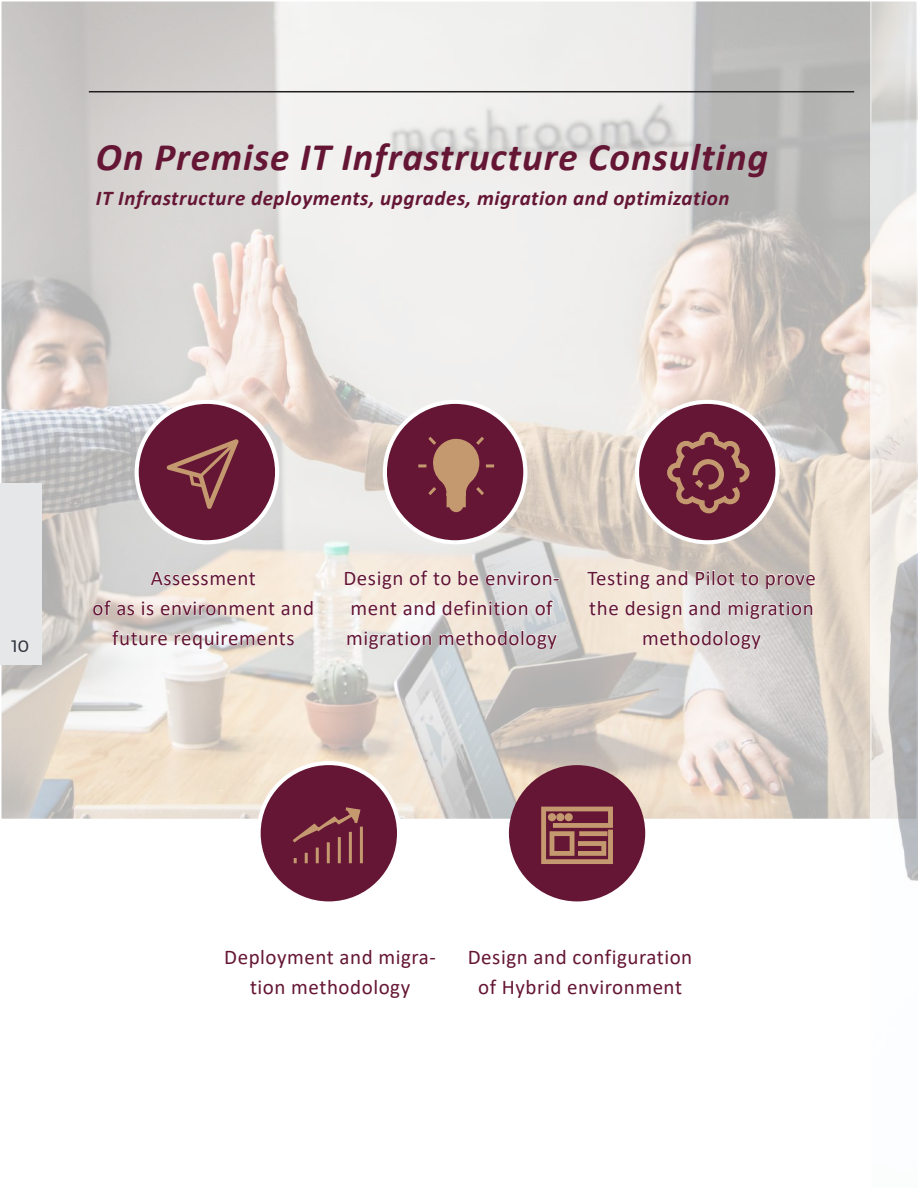
<style>
.page{position:relative;width:918px;height:1188px;background:#fff}
.page>*{position:absolute;margin:0;border:0;box-sizing:border-box;transform-origin:0 0}
.t1{font:italic 700 39px "Calibri";letter-spacing:.025em;color:#651634}
.t2{font:21px/30px "Calibri";letter-spacing:.025em;color:#651634;text-align:center}
.t3{font:italic 700 21px "Calibri";letter-spacing:.025em;color:#651634}
.t4{font:16.5px "Montserrat";color:#2d323b}
</style>
<div class="page">
<svg style="left:505px;top:761px;width:144px;height:145px"></svg>
<img style="left:3px;top:3px;width:867px;height:814px">
<div style="left:257px;top:761px;width:144px;height:145px;background:#fff;border-radius:50%"></div>
<svg style="left:635px;top:400px;width:145px;height:144px"></svg>
<svg style="left:383px;top:400px;width:144px;height:144px"></svg>
<svg style="left:135px;top:400px;width:144px;height:144px"></svg>
<div style="left:139px;top:404px;width:136px;height:136px;background:#651634;border-radius:50%"></div>
<svg style="left:150px;top:571px;width:106px;height:15px"></svg>
<svg style="left:93px;top:600px;width:42px;height:16px"></svg>
<svg style="left:142px;top:600px;width:12px;height:16px"></svg>
<svg style="left:161px;top:600px;width:114px;height:16px"></svg>
<svg style="left:281px;top:600px;width:32px;height:16px"></svg>
<svg style="left:112px;top:630px;width:56px;height:16px"></svg>
<svg style="left:174px;top:630px;width:120px;height:19px"></svg>
<div style="left:387px;top:404px;width:136px;height:136px;background:#651634;border-radius:50%"></div>
<svg style="left:345px;top:570px;width:58px;height:19px"></svg>
<svg style="left:409px;top:570px;width:42px;height:16px"></svg>
<svg style="left:458px;top:570px;width:21px;height:16px"></svg>
<svg style="left:485px;top:570px;width:75px;height:16px"></svg>
<svg style="left:351px;top:602px;width:46px;height:14px"></svg>
<svg style="left:403px;top:600px;width:32px;height:16px"></svg>
<svg style="left:442px;top:600px;width:86px;height:16px"></svg>
<svg style="left:535px;top:600px;width:19px;height:16px"></svg>
<svg style="left:347px;top:630px;width:85px;height:19px"></svg>
<svg style="left:439px;top:630px;width:119px;height:19px"></svg>
<div style="left:639px;top:404px;width:136px;height:136px;background:#651634;border-radius:50%"></div>
<svg style="left:587px;top:570px;width:63px;height:19px"></svg>
<svg style="left:656px;top:570px;width:32px;height:16px"></svg>
<svg style="left:696px;top:570px;width:39px;height:16px"></svg>
<svg style="left:741px;top:572px;width:18px;height:14px"></svg>
<svg style="left:766px;top:574px;width:50px;height:15px"></svg>
<svg style="left:589px;top:600px;width:30px;height:16px"></svg>
<svg style="left:625px;top:600px;width:57px;height:19px"></svg>
<svg style="left:689px;top:600px;width:32px;height:16px"></svg>
<svg style="left:728px;top:600px;width:85px;height:19px"></svg>
<svg style="left:643px;top:630px;width:118px;height:19px"></svg>
<svg style="left:166px;top:439px;width:73px;height:70px"></svg>
<svg style="left:418px;top:437px;width:77px;height:76px"></svg>
<svg style="left:667px;top:431px;width:83px;height:83px"></svg>
<div style="left:261px;top:765px;width:136px;height:136px;background:#651634;border-radius:50%"></div>
<div style="left:509px;top:765px;width:136px;height:136px;background:#651634;border-radius:50%"></div>
<svg style="left:541px;top:806px;width:72px;height:58px"></svg>
<svg style="left:579px;top:831px;width:29px;height:5px"></svg>
<svg style="left:292px;top:807px;width:71px;height:57px"></svg>
<svg style="left:870px;top:1px;width:48px;height:880px"></svg>
<div style="left:0;top:483px;width:42px;height:182px;background:#e6e7e9"></div>
<hr style="left:89px;top:91px;width:765px;height:1px;background:#201d1e">
<h1 class="t1" style="left:96px;top:130px;width:674px">On Premise IT Infrastructure Consulting</h1>
<p class="t3" style="left:96px;top:183px;width:635px">IT Infrastructure deployments, upgrades, migration and optimization</p>
<p class="t4" style="left:11px;top:633px;width:19px">10</p>
<p class="t2" style="left:93px;top:562px;width:223px">Assessment<br>of as is environment and future requirements</p>
<p class="t2" style="left:344px;top:562px;width:218px;text-align:left">Design of to be environ&shy;ment and definition of migration methodology</p>
<p class="t2" style="left:587px;top:562px;width:230px">Testing and Pilot to prove the design and migration methodology</p>
<p class="t2" style="left:224px;top:941px;width:213px">Deployment and migra&shy;tion methodology</p>
<p class="t2" style="left:468px;top:941px;width:226px">Design and configuration of Hybrid environment</p>
</div>
